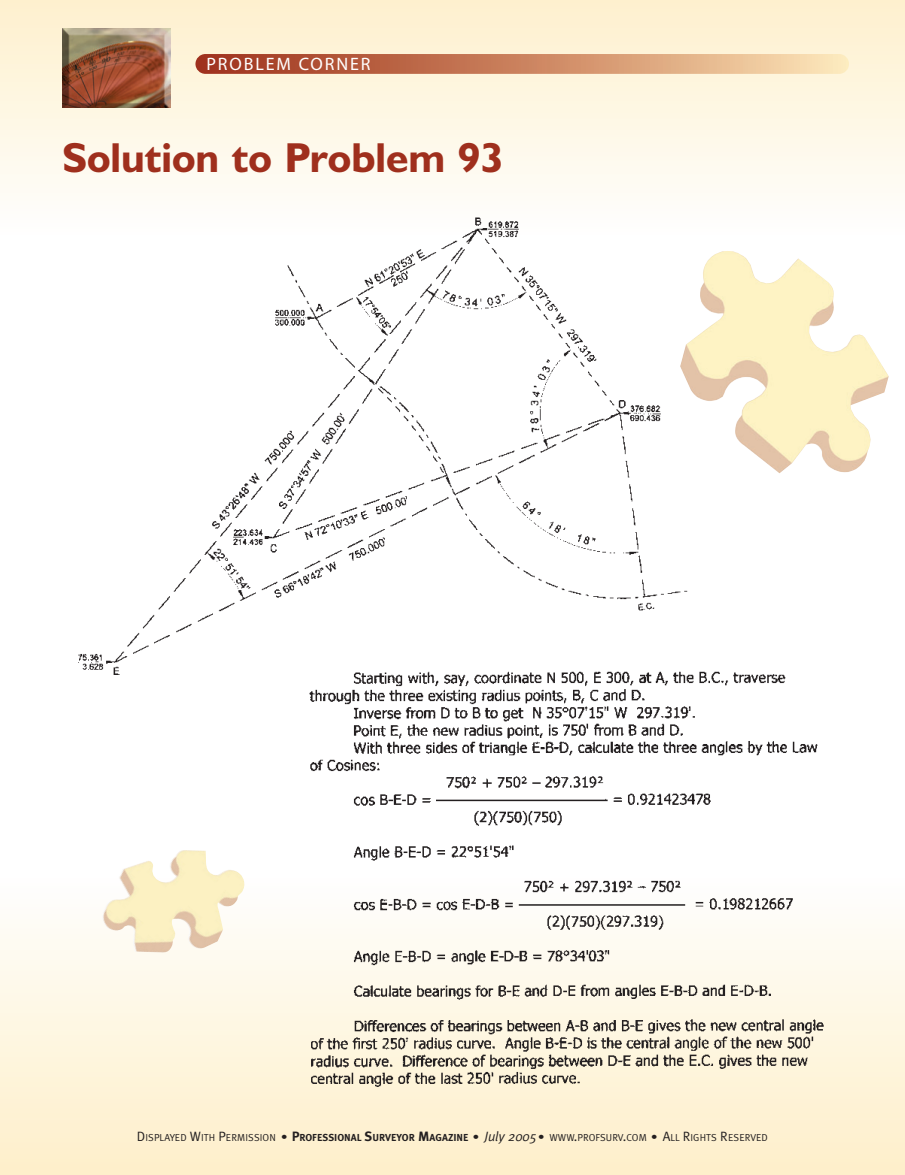
<style>
.page{position:relative;width:905px;height:1175px;background:#fff}
.page>*{position:absolute;margin:0;border:0;box-sizing:border-box;transform-origin:0 0}
.t1{font:700 42px "Humanist 521 BT";color:#9f2f1d}
.t2{font:18px "Myriad";letter-spacing:.105em;color:#fff}
.t3{font:10.2px "Meta Plus Normal Caps";color:#231f20}
.s1{font-family:"Meta Plus Normal";font-size:13.5px}
.s2{font-family:"Meta Plus Normal"}
.s3{font-family:"Garamond";font-weight:700;font-size:13.5px}
.s4{font-family:"Meta Plus";font-weight:700;font-size:13.5px}
.s5{font-family:"Meta Plus";font-weight:700}
.s6{font-family:"Meta Plus Normal";font-style:italic;font-size:13.5px}
.s7{font-size:13.5px}
</style>
<div class="page">
<div style="left:0;top:0;width:904px;height:235px;background:linear-gradient(to bottom,#fdefcc,#fefefd)"></div>
<div style="left:0;top:877px;width:904px;height:297px;background:linear-gradient(to bottom,#fefefe,#feefc9)"></div>
<img style="left:63px;top:28px;width:108px;height:80px">
<div style="left:195px;top:54px;width:654px;height:20px;background:linear-gradient(to right,#9d2b15,#fce2b3);border-radius:10px"></div>
<img style="left:70px;top:211px;width:622px;height:464px">
<img style="left:680px;top:251px;width:208px;height:222px">
<img style="left:102px;top:850px;width:142px;height:102px">
<img style="left:303px;top:662px;width:534px;height:430px">
<h2 class="t2" style="left:206px;top:57px;width:165px">PROBLEM CORNER</h2>
<h1 class="t1" style="left:62px;top:146px;width:443px">Solution to Problem 93</h1>
<p class="t3" style="left:137px;top:1131px;width:632px"><span class="s1">D</span><span class="s2">ISPLAYED</span> <span class="s1">W</span><span class="s2">ITH</span> <span class="s1">P</span><span class="s2">ERMISSION</span> <span class="s3">•</span> <span class="s4">P</span><span class="s5">ROFESSIONAL</span> <span class="s4">S</span><span class="s5">URVEYOR</span> <span class="s4">M</span><span class="s5">AGAZINE</span> <span class="s3">•</span> <span class="s6">July 2005</span><span class="s3">•</span> WWW<span class="s7">.</span>PROFSURV<span class="s7">.</span>COM <span class="s3">•</span> <span class="s7">A</span>LL <span class="s7">R</span>IGHTS <span class="s7">R</span>ESERVED</p>
</div>
